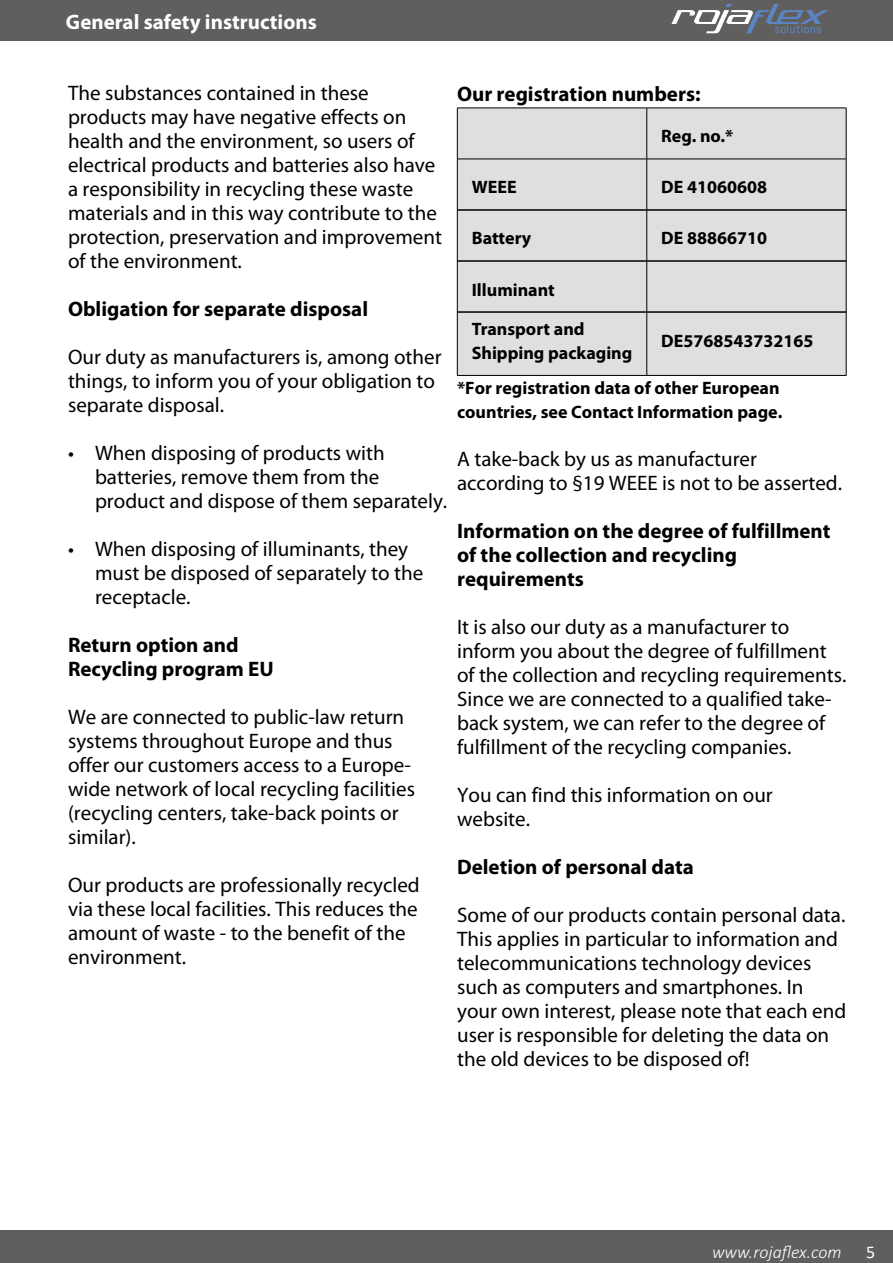
<style>
.page{position:relative;width:893px;height:1263px;background:#fff}
.page>*{position:absolute;margin:0;border:0;box-sizing:border-box;transform-origin:0 0}
.t1{font:21px/24px "Myriad Pro";color:#000}
.t2{font:700 21px/24px "Myriad Pro";color:#000}
.t3{font:700 21px "Myriad Pro";color:#fff}
.t4{font:700 18px/24px "Myriad Pro";color:#000}
.t5{font:italic 300 18px "Calibri";color:#fff}
.t6{font:18px "Calibri";color:#fff}
</style>
<div class="page">
<div style="left:0;top:0;width:893px;height:41px;background:#605f5e"></div>
<div style="left:0;top:1230px;width:893px;height:33px;background:#605f5e"></div>
<svg style="left:671px;top:4px;width:158px;height:29px"></svg>
<div style="left:458px;top:109px;width:388px;height:266px;background:#dfdfdf"></div>
<hr style="left:457px;top:209px;width:190px;height:2px;background:#000">
<hr style="left:647px;top:209px;width:199px;height:2px;background:#000">
<hr style="left:457px;top:260px;width:190px;height:2px;background:#000">
<hr style="left:647px;top:260px;width:199px;height:2px;background:#000">
<hr style="left:457px;top:311px;width:190px;height:2px;background:#000">
<hr style="left:647px;top:311px;width:199px;height:2px;background:#000">
<hr style="left:457px;top:108px;width:190px;height:1px;background:#000">
<hr style="left:457px;top:108px;width:1px;height:51px;background:#000">
<hr style="left:647px;top:108px;width:199px;height:1px;background:#000">
<hr style="left:646px;top:108px;width:1px;height:51px;background:#000">
<hr style="left:846px;top:108px;width:1px;height:51px;background:#000">
<hr style="left:457px;top:159px;width:190px;height:1px;background:#000">
<hr style="left:647px;top:159px;width:199px;height:1px;background:#000">
<hr style="left:457px;top:159px;width:1px;height:51px;background:#000">
<hr style="left:646px;top:159px;width:1px;height:51px;background:#000">
<hr style="left:846px;top:159px;width:1px;height:51px;background:#000">
<hr style="left:457px;top:210px;width:1px;height:51px;background:#000">
<hr style="left:646px;top:210px;width:1px;height:51px;background:#000">
<hr style="left:846px;top:210px;width:1px;height:51px;background:#000">
<hr style="left:457px;top:261px;width:1px;height:51px;background:#000">
<hr style="left:646px;top:261px;width:1px;height:51px;background:#000">
<hr style="left:846px;top:261px;width:1px;height:51px;background:#000">
<hr style="left:457px;top:312px;width:1px;height:63px;background:#000">
<hr style="left:646px;top:312px;width:1px;height:63px;background:#000">
<hr style="left:846px;top:312px;width:1px;height:63px;background:#000">
<hr style="left:457px;top:375px;width:190px;height:1px;background:#000">
<hr style="left:647px;top:375px;width:199px;height:1px;background:#000">
<p class="t3" style="left:66px;top:10px;width:252px">General safety instructions</p>
<p class="t1" style="left:68px;top:81px;width:375px">The substances contained in these products may have negative effects on health and the environment, so users of electrical products and batteries also have a responsibility in recycling these waste materials and in this way contribute to the protection, preservation and improvement of the environment.</p>
<p class="t2" style="left:68px;top:297px;width:302px">Obligation for separate disposal</p>
<p class="t1" style="left:68px;top:345px;width:375px">Our duty as manufacturers is, among other things, to inform you of your obligation to separate disposal.</p>
<p class="t1" style="left:95px;top:441px;width:354px;text-indent:-27px">• When disposing of products with batteries, remove them from the product and dispose of them separately.</p>
<p class="t1" style="left:95px;top:537px;width:330px;text-indent:-27px">• When disposing of illuminants, they must be disposed of separately to the receptacle.</p>
<p class="t2" style="left:68px;top:633px;width:207px">Return option and<br>Recycling program EU</p>
<p class="t1" style="left:68px;top:705px;width:348px">We are connected to public-law return systems throughout Europe and thus offer our customers access to a Europe&shy;wide network of local recycling facilities (recycling centers, take-back points or similar).</p>
<p class="t1" style="left:68px;top:873px;width:353px">Our products are professionally recycled via these local facilities. This reduces the amount of waste - to the benefit of the environment.</p>
<p class="t2" style="left:457px;top:82px;width:245px">Our registration numbers:</p>
<p class="t4" style="left:661px;top:125px;width:73px">Reg. no.*</p>
<p class="t4" style="left:472px;top:176px;width:46px">WEEE</p>
<p class="t4" style="left:661px;top:176px;width:107px">DE 41060608</p>
<p class="t4" style="left:472px;top:227px;width:61px">Battery</p>
<p class="t4" style="left:661px;top:227px;width:107px">DE 88866710</p>
<p class="t4" style="left:472px;top:270px;width:114px;line-height:39px">Illuminant<br>Transport and</p>
<p class="t4" style="left:472px;top:341px;width:162px">Shipping packaging</p>
<p class="t4" style="left:661px;top:329px;width:154px">DE5768543732165</p>
<p class="t4" style="left:457px;top:376px;width:327px">*For registration data of other European countries, see Contact Information page.</p>
<p class="t1" style="left:457px;top:447px;width:386px">A take-back by us as manufacturer according to §19 WEEE is not to be asserted.</p>
<p class="t2" style="left:457px;top:519px;width:375px">Information on the degree of fulfillment of the collection and recycling requirements</p>
<p class="t1" style="left:457px;top:615px;width:391px">It is also our duty as a manufacturer to inform you about the degree of fulfillment of the collection and recycling requirements.<br>Since we are connected to a qualified take&shy;back system, we can refer to the degree of fulfillment of the recycling companies.</p>
<p class="t1" style="left:457px;top:783px;width:317px">You can find this information on our website.</p>
<p class="t2" style="left:457px;top:855px;width:238px">Deletion of personal data</p>
<p class="t1" style="left:457px;top:903px;width:391px">Some of our products contain personal data.<br>This applies in particular to information and telecommunications technology devices such as computers and smartphones. In your own interest, please note that each end user is responsible for deleting the data on the old devices to be disposed of!</p>
<p class="t5" style="left:712px;top:1241px;width:131px">www.rojaflex.com</p>
<p class="t6" style="left:866px;top:1239px;width:11px">5</p>
</div>
